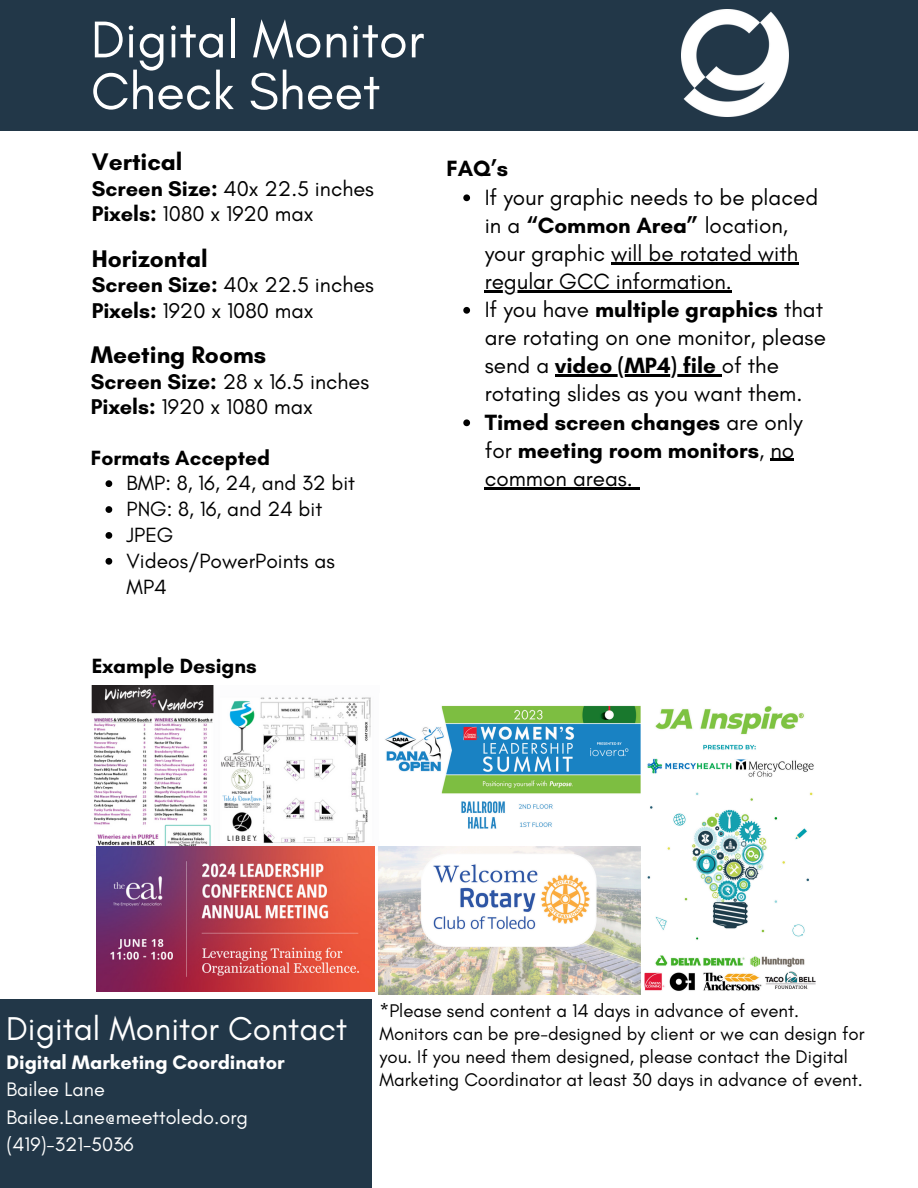
<style>
.page{position:relative;width:918px;height:1188px;background:#fff}
.page>*{position:absolute;margin:0;border:0;box-sizing:border-box;transform-origin:0 0}
.t1{font:52.65px/51.8px "Glacial Indifference";color:#fff}
.t2{font:33.6px "Glacial Indifference";color:#fff}
.t3{font:700 24.45px "Glacial Indifference";color:#000}
.t4{font:22.5px/28.2px "Glacial Indifference";color:#000}
.t5{font:700 22.5px "Glacial Indifference";color:#000}
.t6{font:21.75px/25.5px "Glacial Indifference";color:#000}
.t7{font:21px/25.8px "Glacial Indifference";color:#000}
.t8{font:700 21px "Glacial Indifference";color:#000}
.t9{font:19.95px "Glacial Indifference";color:#fff}
.t10{font:700 19.95px "Glacial Indifference";color:#fff}
.t11{font:18.75px/23px "Glacial Indifference";color:#000}
.s1{font-weight:700}
</style>
<div class="page">
<div style="left:0;top:0;width:918px;height:131px;background:#223748"></div>
<img style="left:682px;top:9px;width:107px;height:107px">
<div style="left:0;top:1000px;width:372px;height:188px;background:#223748"></div>
<img style="left:92px;top:686px;width:288px;height:170px">
<img style="left:385px;top:705px;width:256px;height:124px">
<img style="left:378px;top:847px;width:262px;height:147px">
<img style="left:97px;top:847px;width:278px;height:145px">
<img style="left:645px;top:706px;width:171px;height:285px">
<svg style="left:106px;top:480px;width:6px;height:7px"></svg>
<svg style="left:106px;top:506px;width:6px;height:7px"></svg>
<svg style="left:106px;top:532px;width:6px;height:7px"></svg>
<svg style="left:106px;top:558px;width:6px;height:7px"></svg>
<svg style="left:463px;top:194px;width:7px;height:7px"></svg>
<hr style="left:611px;top:262px;width:187px;height:2px;background:#000">
<hr style="left:485px;top:290px;width:247px;height:2px;background:#000">
<svg style="left:463px;top:307px;width:7px;height:7px"></svg>
<hr style="left:555px;top:374px;width:167px;height:3px;background:#000">
<svg style="left:463px;top:419px;width:7px;height:7px"></svg>
<hr style="left:770px;top:459px;width:24px;height:2px;background:#000">
<hr style="left:485px;top:487px;width:148px;height:2px;background:#000">
<svg style="left:633px;top:487px;width:6px;height:2px"></svg>
<p class="t1" style="left:91px;top:13px;width:335px">Digital Monitor<br>Check Sheet</p>
<p class="t3" style="left:92px;top:147px;width:92px">Vertical</p>
<p class="t6" style="left:92px;top:175px;width:284px"><span class="s1">Screen Size:</span> 40x 22.5 inches<br><span class="s1">Pixels:</span> 1080 x 1920 max</p>
<p class="t3" style="left:92px;top:243px;width:117px">Horizontal</p>
<p class="t6" style="left:92px;top:272px;width:284px"><span class="s1">Screen Size:</span> 40x 22.5 inches<br><span class="s1">Pixels:</span> 1920 x 1080 max</p>
<p class="t3" style="left:91px;top:340px;width:177px">Meeting Rooms</p>
<p class="t6" style="left:91px;top:368px;width:280px"><span class="s1">Screen Size:</span> 28 x 16.5 inches<br><span class="s1">Pixels:</span> 1920 x 1080 max</p>
<h3 class="t8" style="left:91px;top:445px;width:181px">Formats Accepted</h3>
<p class="t7" style="left:127px;top:470px;width:230px">BMP: 8, 16, 24, and 32 bit</p>
<p class="t7" style="left:127px;top:496px;width:197px">PNG: 8, 16, and 24 bit</p>
<p class="t7" style="left:127px;top:522px;width:48px">JPEG</p>
<p class="t7" style="left:127px;top:548px;width:210px">Videos/PowerPoints as<br>MP4</p>
<p class="t5" style="left:446px;top:155px;width:63px">FAQ’s</p>
<p class="t4" style="left:485px;top:183px;width:335px">If your graphic needs to be placed in a <span class="s1">“Common Area”</span> location, your graphic will be rotated with</p>
<p class="t4" style="left:485px;top:267px;width:343px">regular GCC information.<br>If you have <span class="s1">multiple graphics</span> that are rotating on one monitor, please send a <span class="s1">video (MP4) file</span> of the</p>
<h2 class="t4" style="left:485px;top:379px;width:320px">rotating slides as you want them.<br><span class="s1">Timed screen changes</span> are only for <span class="s1">meeting room monitors</span>, no common areas.</h2>
<p class="t8" style="left:92px;top:653px;width:166px">Example Designs</p>
<p class="t2" style="left:6px;top:1008px;width:342px">Digital Monitor Contact</p>
<p class="t10" style="left:6px;top:1050px;width:280px">Digital Marketing Coordinator</p>
<p class="t9" style="left:6px;top:1077px;width:100px">Bailee Lane</p>
<h3 class="t9" style="left:6px;top:1105px;width:243px">Bailee.Lane@meettoledo.org</h3>
<p class="t9" style="left:6px;top:1132px;width:129px">(419)-321-5036</p>
<p class="t11" style="left:380px;top:999px;width:486px">*Please send content a 14 days in advance of event.<br>Monitors can be pre-designed by client or we can design for you. If you need them designed, please contact the Digital Marketing Coordinator at least 30 days in advance of event.</p>
</div>
